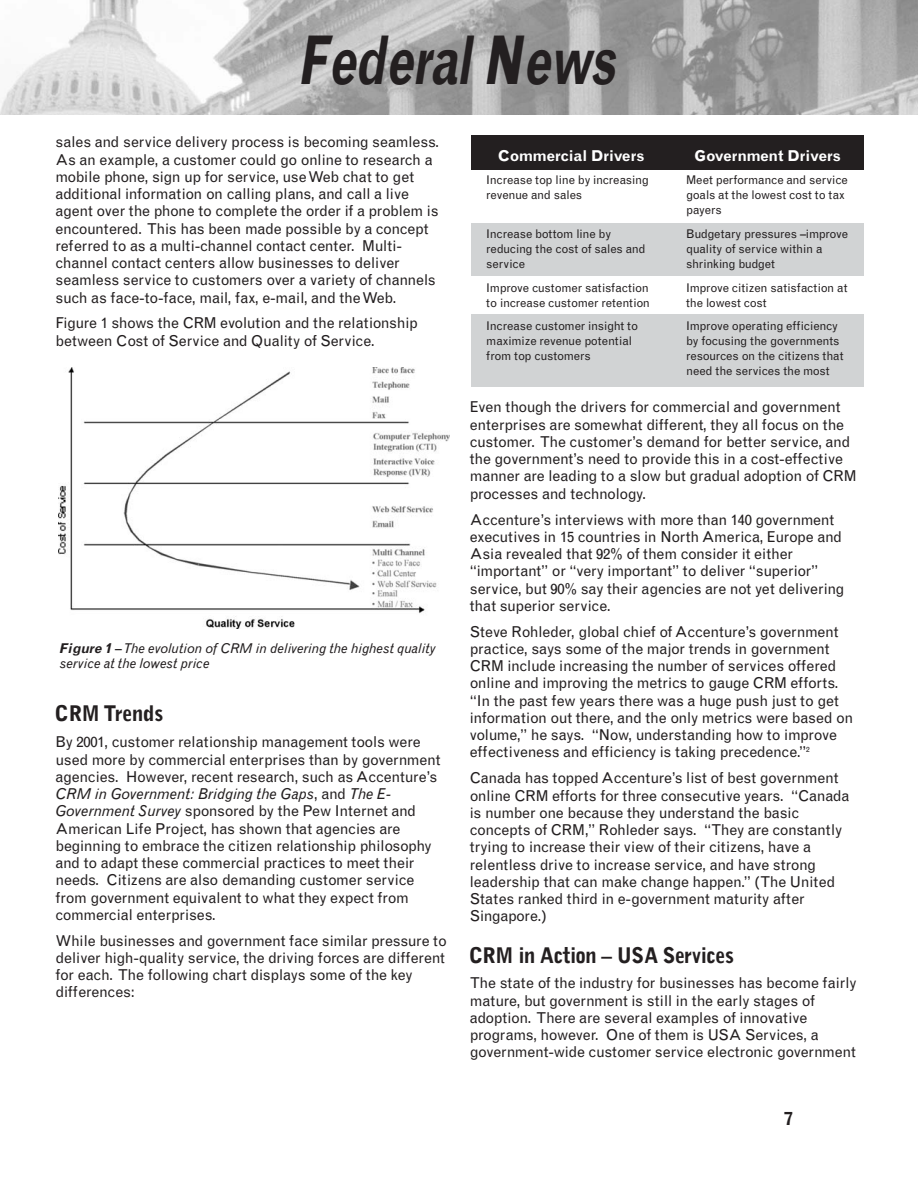
<style>
.page{position:relative;width:918px;height:1188px;background:#fff}
.page>*{position:absolute;margin:0;border:0;box-sizing:border-box;transform-origin:0 0}
.t1{font:italic 700 67.2px "Grotesque";letter-spacing:-.025em;color:#231f20;scale:.71 1}
.t2{font:900 21px "Grotesque";letter-spacing:-.02em;color:#231f20}
.t3{font:900 21px "Grotesque";color:#231f20}
.t4{font:700 18px "Grotesque";color:#231f20}
.t5{font:15px/17.2px "Grotesque";letter-spacing:-.015em;color:#231f20}
.t6{font:700 15px "Grotesque";letter-spacing:-.015em;color:#fff}
.t7{font:italic 13.5px/15px "Grotesque";letter-spacing:-.015em;color:#231f20}
.t8{font:12px/15px "Grotesque";letter-spacing:-.015em;color:#231f20}
.s1{font-weight:700}
.s2{font-style:italic}
</style>
<div class="page">
<img style="left:0;top:0;width:918px;height:114px">
<img style="left:58px;top:367px;width:392px;height:262px">
<div style="left:472px;top:314px;width:392px;height:73px;background:#d1d3d4"></div>
<div style="left:472px;top:223px;width:392px;height:53px;background:#d1d3d4"></div>
<div style="left:472px;top:135px;width:392px;height:34px;background:#231f20"></div>
<h1 class="t1" style="left:301px;top:36px;width:448px">Federal News</h1>
<p class="t5" style="left:56px;top:135px;width:385px">sales and service delivery process is becoming seamless.<br>As an example, a customer could go online to research a mobile phone, sign up for service, use Web chat to get additional information on calling plans, and call a live agent over the phone to complete the order if a problem is encountered. This has been made possible by a concept referred to as a multi-channel contact center. Multi&shy;channel contact centers allow businesses to deliver seamless service to customers over a variety of channels such as face-to-face, mail, fax, e-mail, and the Web.</p>
<p class="t5" style="left:56px;top:316px;width:364px">Figure 1 shows the CRM evolution and the relationship between Cost of Service and Quality of Service.</p>
<p class="t6" style="left:498px;top:150px;width:148px">Commercial Drivers</p>
<p class="t8" style="left:486px;top:174px;width:164px">Increase top line by increasing revenue and sales</p>
<p class="t8" style="left:486px;top:227px;width:161px">Increase bottom line by reducing the cost of sales and service</p>
<p class="t8" style="left:486px;top:281px;width:165px">Improve customer satisfaction to increase customer retention</p>
<p class="t8" style="left:486px;top:320px;width:153px">Increase customer insight to maximize revenue potential from top customers</p>
<p class="t6" style="left:694px;top:150px;width:148px">Government Drivers</p>
<p class="t8" style="left:686px;top:174px;width:163px">Meet performance and service goals at the lowest cost to tax payers</p>
<p class="t8" style="left:686px;top:227px;width:164px">Budgetary pressures –improve quality of service within a shrinking budget</p>
<p class="t8" style="left:686px;top:281px;width:163px">Improve citizen satisfaction at the lowest cost</p>
<p class="t8" style="left:686px;top:320px;width:159px">Improve operating efficiency by focusing the governments resources on the citizens that need the services the most</p>
<p class="t7" style="left:60px;top:642px;width:378px"><span class="s1">Figure 1</span> – The evolution of CRM in delivering the highest quality service at the lowest price</p>
<h2 class="t3" style="left:56px;top:706px;width:109px">CRM Trends</h2>
<p class="t5" style="left:55px;top:735px;width:387px">By 2001, customer relationship management tools were used more by commercial enterprises than by government agencies. However, recent research, such as Accenture’s <span class="s2">CRM in Government: Bridging the Gaps</span>, and <span class="s2">The E-Government Survey</span> sponsored by the Pew Internet and American Life Project, has shown that agencies are beginning to embrace the citizen relationship philosophy and to adapt these commercial practices to meet their needs. Citizens are also demanding customer service from government equivalent to what they expect from commercial enterprises.</p>
<p class="t5" style="left:55px;top:933px;width:393px">While businesses and government face similar pressure to deliver high-quality service, the driving forces are different for each. The following chart displays some of the key differences:</p>
<p class="t5" style="left:470px;top:400px;width:388px">Even though the drivers for commercial and government enterprises are somewhat different, they all focus on the customer. The customer’s demand for better service, and the government’s need to provide this in a cost-effective manner are leading to a slow but gradual adoption of CRM processes and technology.</p>
<p class="t5" style="left:470px;top:512px;width:376px">Accenture’s interviews with more than 140 government executives in 15 countries in North America, Europe and Asia revealed that 92% of them consider it either “important” or “very important” to deliver “superior” service, but 90% say their agencies are not yet delivering that superior service.</p>
<p class="t5" style="left:470px;top:624px;width:385px">Steve Rohleder, global chief of Accenture’s government practice, says some of the major trends in government CRM include increasing the number of services offered online and improving the metrics to gauge CRM efforts. “In the past few years there was a huge push just to get information out there, and the only metrics were based on volume,” he says. “Now, understanding how to improve effectiveness and efficiency is taking precedence.”<sup>2</sup></p>
<p class="t5" style="left:470px;top:771px;width:381px">Canada has topped Accenture’s list of best government online CRM efforts for three consecutive years. “Canada is number one because they understand the basic concepts of CRM,” Rohleder says. “They are constantly trying to increase their view of their citizens, have a relentless drive to increase service, and have strong leadership that can make change happen.” (The United States ranked third in e-government maturity after Singapore.)</p>
<h2 class="t2" style="left:470px;top:947px;width:265px">CRM in Action – USA Services</h2>
<p class="t5" style="left:470px;top:976px;width:388px">The state of the industry for businesses has become fairly mature, but government is still in the early stages of adoption. There are several examples of innovative programs, however. One of them is USA Services, a government-wide customer service electronic government</p>
<p class="t4" style="left:784px;top:1112px;width:10px">7</p>
</div>
